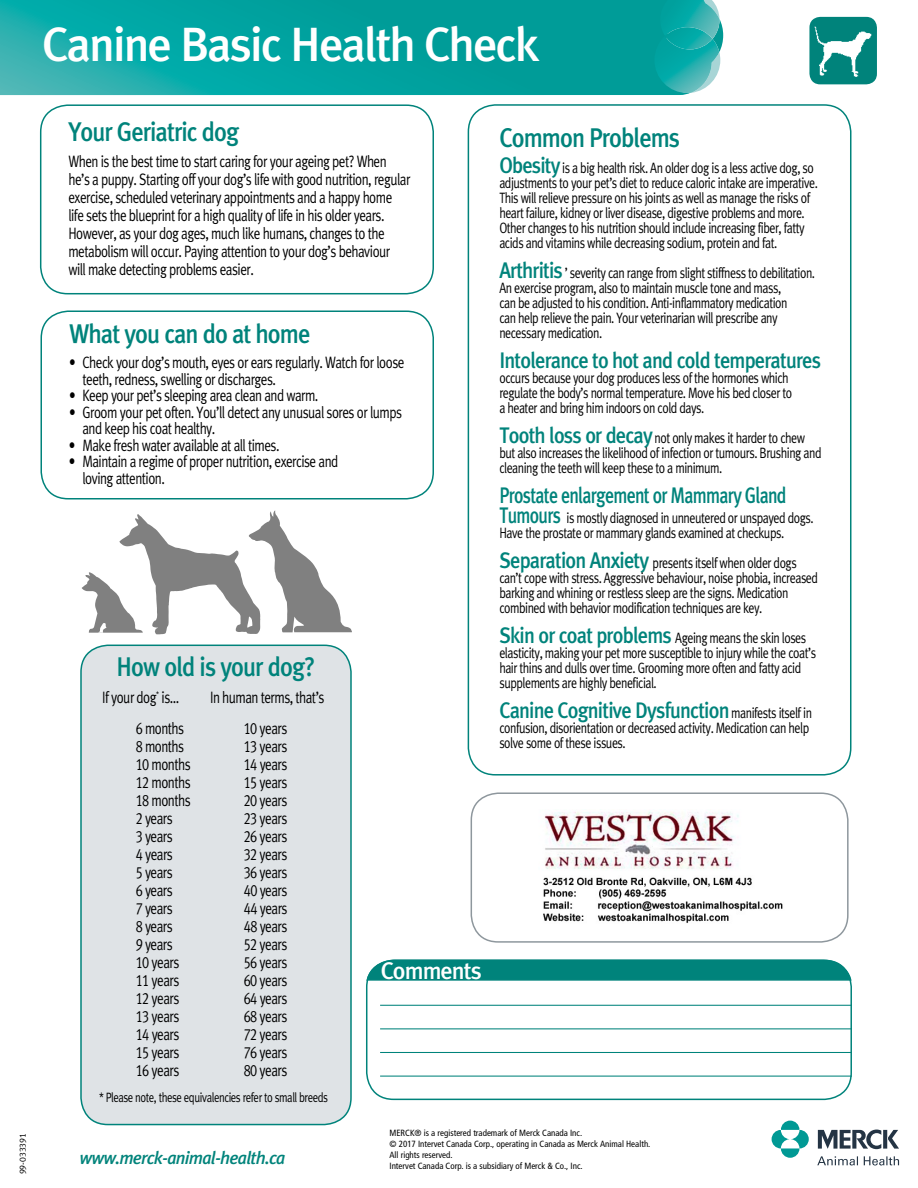
<style>
.page{position:relative;width:918px;height:1188px;background:#fff}
.page>*{position:absolute;margin:0;border:0;box-sizing:border-box;transform-origin:0 0}
.t1{font:500 48px "Meta Plus";letter-spacing:-.04em;color:#fff}
.t2{font:500 27px "Meta Plus";letter-spacing:-.04em;color:#00837b;scale:.9 1}
.t3{font:500 24px "Meta Plus";letter-spacing:-.04em;color:#fff}
.t4{font:500 22.5px "Meta Plus";letter-spacing:-.04em;color:#00837b;scale:.9 1}
.t5{font:500 22.5px "Meta Plus";letter-spacing:-.04em;color:#00837b;scale:.79 1}
.t6{font:italic 500 18px "Meta Plus";letter-spacing:-.04em;color:#00837b}
.t7{font:16.5px/18px "Meta Plus Normal";letter-spacing:-.04em;color:#000;scale:.8 1}
.t8{font:15px/15px "Meta Plus Normal";letter-spacing:-.04em;color:#000;scale:.8 1}
.t9{font:13.5px "Meta Plus Normal";letter-spacing:-.04em;color:#000;scale:.8 1}
.t10{font:condensed 9px/11.2px "Frutiger";color:#000}
.t11{font:9px "Meta Plus Normal Caps";color:#000}
.s1{font-family:"Meta Plus Normal Caps"}
.s2{font-family:"Meta Plus";font-weight:500;font-size:22.5px;color:#00837b}
.s3{font-family:"Meta Plus Normal";font-weight:400;font-size:15px;color:#000}
</style>
<div class="page">
<svg style="left:0;top:0;width:690px;height:95px;background:#07a3a0"></svg>
<svg style="left:654px;top:0;width:69px;height:93px;background:#31b2b1"></svg>
<svg style="left:81px;top:510px;width:271px;height:124px"></svg>
<div style="left:41px;top:310px;width:393px;height:190px;border:2px solid #00837b;border-radius:27px"></div>
<div style="left:40px;top:104px;width:394px;height:190px;border:2px solid #00837b;border-radius:27px"></div>
<div style="left:468px;top:104px;width:383px;height:672px;border:2px solid #00837b;border-radius:27px"></div>
<div style="left:81px;top:645px;width:270px;height:480px;background:#dfe3e6;border-radius:27px"></div>
<div style="left:80px;top:645px;width:272px;height:480px;border:2px solid #00837b;border-radius:27px"></div>
<div style="left:809px;top:17px;width:68px;height:67px;background:#00837b;border-radius:11px"></div>
<img style="left:814px;top:26px;width:58px;height:50px">
<div style="left:471px;top:792px;width:378px;height:151px;border:2px solid #8e979d;border-radius:27px"></div>
<div style="left:366px;top:960px;width:486px;height:140px;border:2px solid #00837b;border-radius:27px"></div>
<svg style="left:366px;top:959px;width:486px;height:23px;background:#1a8f88"></svg>
<hr style="left:380px;top:1005px;width:472px;height:1px;background:#00837b">
<hr style="left:380px;top:1028px;width:472px;height:1px;background:#00837b">
<hr style="left:380px;top:1052px;width:472px;height:1px;background:#00837b">
<hr style="left:380px;top:1076px;width:472px;height:1px;background:#00837b">
<svg style="left:772px;top:1121px;width:37px;height:37px"></svg>
<svg style="left:817px;top:1130px;width:82px;height:36px"></svg>
<img style="left:543px;top:811px;width:240px;height:112px">
<h1 class="t1" style="left:42px;top:16px;width:498px">Canine Basic Health Check</h1>
<p class="t11" style="left:18px;top:1174px;width:43px;rotate:-90deg">99-033391</p>
<h2 class="t2" style="left:68px;top:116px;width:191px">Your Geriatric dog</h2>
<p class="t7" style="left:68px;top:152px;width:429px">When is the best time to start caring for your ageing pet? When he’s a puppy. Starting off your dog’s life with good nutrition, regular exercise, scheduled veterinary appointments and a happy home life sets the blueprint for a high quality of life in his older years.<br>However, as your dog ages, much like humans, changes to the metabolism will occur. Paying attention to your dog’s behaviour will make detecting problems easier.</p>
<h2 class="t2" style="left:69px;top:318px;width:270px">What you can do at home</h2>
<p class="t7" style="left:83px;top:354px;width:404px;line-height:16.5px;text-indent:-13px">• Check your dog’s mouth, eyes or ears regularly. Watch for loose teeth, redness, swelling or discharges.</p>
<p class="t7" style="left:69px;top:387px;width:313px">• Keep your pet’s sleeping area clean and warm.</p>
<p class="t7" style="left:82px;top:404px;width:401px;line-height:16.5px;text-indent:-13px">• Groom your pet often. You’ll detect any unusual sores or lumps and keep his coat healthy.</p>
<p class="t7" style="left:69px;top:436px;width:265px">• Make fresh water available at all times.</p>
<p class="t7" style="left:82px;top:453px;width:321px;line-height:16.5px;text-indent:-13px">• Maintain a regime of proper nutrition, exercise and loving attention.</p>
<h2 class="t2" style="left:117px;top:651px;width:222px">How old is your dog?</h2>
<p class="t7" style="left:102px;top:688px;width:98px">If your dog<sup>*</sup> is...</p>
<p class="t7" style="left:210px;top:688px;width:145px">In human terms, that’s</p>
<p class="t7" style="left:136px;top:719px;width:62px"><span class="s1">6</span> months</p>
<p class="t7" style="left:244px;top:719px;width:56px"><span class="s1">10</span> years</p>
<p class="t7" style="left:136px;top:737px;width:62px"><span class="s1">8</span> months</p>
<p class="t7" style="left:244px;top:737px;width:56px"><span class="s1">13</span> years</p>
<p class="t7" style="left:136px;top:755px;width:70px"><span class="s1">10</span> months</p>
<p class="t7" style="left:244px;top:755px;width:56px"><span class="s1">14</span> years</p>
<p class="t7" style="left:136px;top:773px;width:70px"><span class="s1">12</span> months</p>
<p class="t7" style="left:244px;top:773px;width:56px"><span class="s1">15</span> years</p>
<p class="t7" style="left:136px;top:791px;width:70px"><span class="s1">18</span> months</p>
<p class="t7" style="left:244px;top:791px;width:56px"><span class="s1">20</span> years</p>
<p class="t7" style="left:136px;top:809px;width:48px"><span class="s1">2</span> years</p>
<p class="t7" style="left:244px;top:809px;width:56px"><span class="s1">23</span> years</p>
<p class="t7" style="left:136px;top:827px;width:48px"><span class="s1">3</span> years</p>
<p class="t7" style="left:244px;top:827px;width:56px"><span class="s1">26</span> years</p>
<p class="t7" style="left:136px;top:845px;width:48px"><span class="s1">4</span> years</p>
<p class="t7" style="left:244px;top:845px;width:56px"><span class="s1">32</span> years</p>
<p class="t7" style="left:136px;top:863px;width:48px"><span class="s1">5</span> years</p>
<p class="t7" style="left:244px;top:863px;width:56px"><span class="s1">36</span> years</p>
<p class="t7" style="left:136px;top:881px;width:48px"><span class="s1">6</span> years</p>
<p class="t7" style="left:244px;top:881px;width:56px"><span class="s1">40</span> years</p>
<p class="t7" style="left:136px;top:899px;width:48px"><span class="s1">7</span> years</p>
<p class="t7" style="left:244px;top:899px;width:56px"><span class="s1">44</span> years</p>
<p class="t7" style="left:136px;top:917px;width:48px"><span class="s1">8</span> years</p>
<p class="t7" style="left:244px;top:917px;width:56px"><span class="s1">48</span> years</p>
<p class="t7" style="left:136px;top:935px;width:48px"><span class="s1">9</span> years</p>
<p class="t7" style="left:244px;top:935px;width:56px"><span class="s1">52</span> years</p>
<p class="t7" style="left:136px;top:953px;width:56px"><span class="s1">10</span> years</p>
<p class="t7" style="left:244px;top:953px;width:56px"><span class="s1">56</span> years</p>
<p class="t7" style="left:136px;top:971px;width:56px"><span class="s1">11</span> years</p>
<p class="t7" style="left:244px;top:971px;width:56px"><span class="s1">60</span> years</p>
<p class="t7" style="left:136px;top:989px;width:56px"><span class="s1">12</span> years</p>
<p class="t7" style="left:244px;top:989px;width:56px"><span class="s1">64</span> years</p>
<p class="t7" style="left:136px;top:1007px;width:56px"><span class="s1">13</span> years</p>
<p class="t7" style="left:244px;top:1007px;width:56px"><span class="s1">68</span> years</p>
<p class="t7" style="left:136px;top:1025px;width:56px"><span class="s1">14</span> years</p>
<p class="t7" style="left:244px;top:1025px;width:56px"><span class="s1">72</span> years</p>
<p class="t7" style="left:136px;top:1043px;width:56px"><span class="s1">15</span> years</p>
<p class="t7" style="left:244px;top:1043px;width:56px"><span class="s1">76</span> years</p>
<p class="t7" style="left:136px;top:1061px;width:56px"><span class="s1">16</span> years</p>
<p class="t7" style="left:244px;top:1061px;width:56px"><span class="s1">80</span> years</p>
<p class="t9" style="left:99px;top:1090px;width:288px">* Please note, these equivalencies refer to small breeds</p>
<h3 class="t3" style="left:381px;top:957px;width:103px">Comments</h3>
<h2 class="t2" style="left:499px;top:122px;width:202px">Common Problems</h2>
<p class="t8" style="left:499px;top:160px;width:400px"><span class="s2">Obesity</span> is a big health risk. An older dog is a less active dog, so adjustments to your pet’s diet to reduce caloric intake are imperative.<br>This will relieve pressure on his joints as well as manage the risks of heart failure, kidney or liver disease, digestive problems and more.<br>Other changes to his nutrition should include increasing fiber, fatty acids and vitamins while decreasing sodium, protein and fat.</p>
<p class="t8" style="left:499px;top:265px;width:396px"><span class="s2">Arthritis</span> ’ severity can range from slight stiffness to debilitation.<br>An exercise program, also to maintain muscle tone and mass,<br>can be adjusted to his condition. Anti-inflammatory medication<br>can help relieve the pain. Your veterinarian will prescribe any necessary medication.</p>
<h3 class="t4" style="left:499px;top:347px;width:359px">Intolerance to hot and cold temperatures</h3>
<p class="t8" style="left:499px;top:370px;width:368px">occurs because your dog produces less of the hormones which regulate the body’s normal temperature. Move his bed closer to a heater and bring him indoors on cold days.</p>
<p class="t8" style="left:499px;top:430px;width:404px"><span class="s2">Tooth loss or decay</span> not only makes it harder to chew but also increases the likelihood of infection or tumours. Brushing and cleaning the teeth will keep these to a minimum.</p>
<h3 class="t5" style="left:499px;top:482px;width:365px">Prostate enlargement or Mammary Gland</h3>
<p class="t8" style="left:499px;top:510px;width:394px"><span class="s2">Tumours</span> is mostly diagnosed in unneutered or unspayed dogs.<br>Have the prostate or mammary glands examined at checkups.</p>
<p class="t8" style="left:499px;top:555px;width:400px"><span class="s2">Separation Anxiety</span> presents itself when older dogs can’t cope with stress. Aggressive behaviour, noise phobia, increased barking and whining or restless sleep are the signs. Medication combined with behavior modification techniques are key.</p>
<p class="t8" style="left:499px;top:630px;width:398px"><span class="s2">Skin or coat problems</span> Ageing means the skin loses elasticity, making your pet more susceptible to injury while the coat’s hair thins and dulls over time. Grooming more often and fatty acid supplements are highly beneficial.</p>
<h3 class="t4" style="left:499px;top:697px;width:349px">Canine Cognitive Dysfunction <span class="s3">manifests itself in</span></h3>
<p class="t8" style="left:499px;top:720px;width:389px">confusion, disorientation or decreased activity. Medication can help solve some of these issues.</p>
<p class="t6" style="left:79px;top:1147px;width:208px">www.merck-animal-health.ca</p>
<p class="t10" style="left:390px;top:1127px;width:262px">MERCK® is a registered trademark of Merck Canada Inc.<br>© 2017 Intervet Canada Corp., operating in Canada as Merck Animal Health.<br>All rights reserved.</p>
<p class="t10" style="left:390px;top:1161px;width:195px">Intervet Canada Corp. is a subsidiary of Merck &amp; Co., Inc.</p>
</div>
